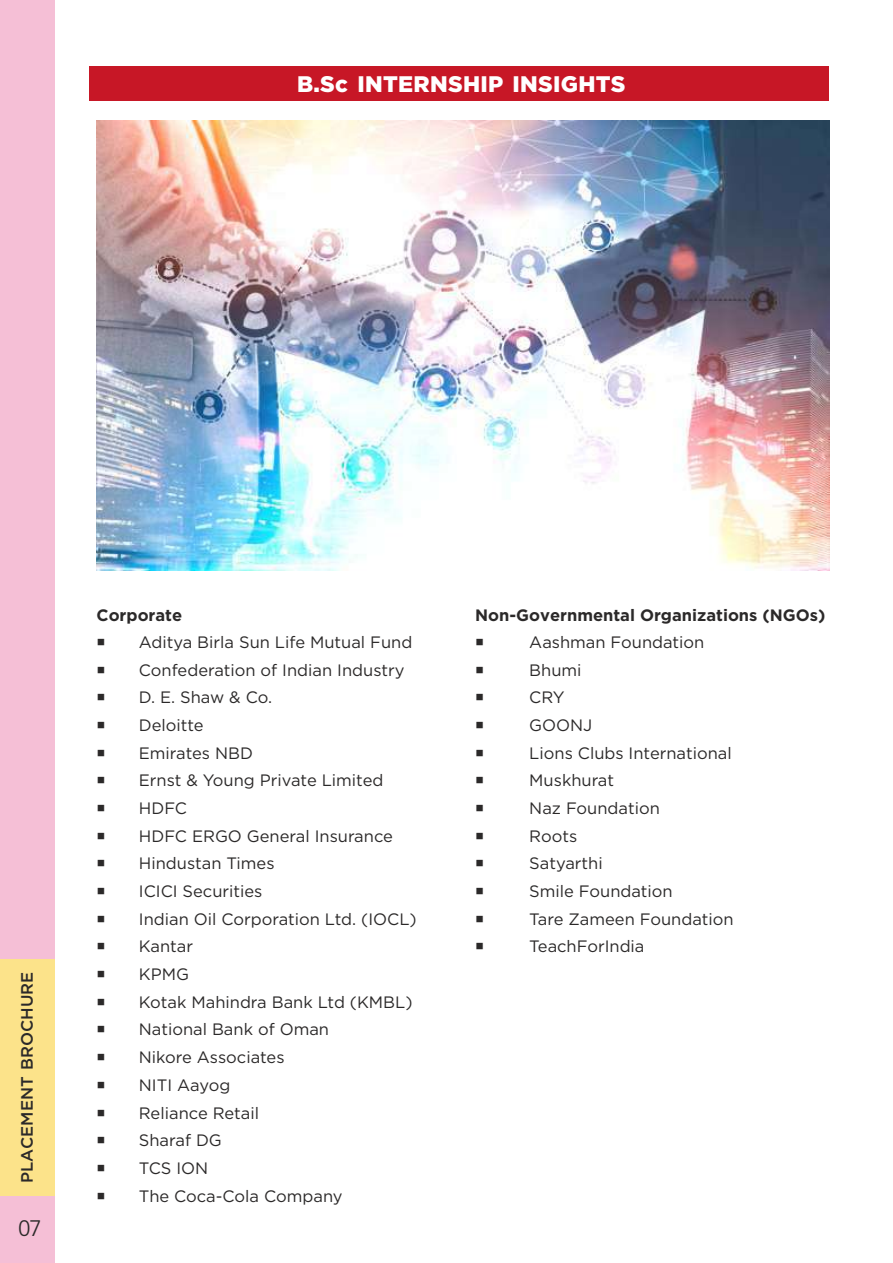
<style>
.page{position:relative;width:893px;height:1263px;background:#fff}
.page>*{position:absolute;margin:0;border:0;box-sizing:border-box;transform-origin:0 0}
.t1{font:900 22.5px "Gotham";letter-spacing:.015em;color:#fff}
.t2{font:22.5px "Bastardus Sans";color:#2b2929}
.t3{font:16.5px "Gotham";color:#2b2929}
.t4{font:700 16.5px "Gotham";color:#2b2929}
.t5{font:500 16.5px "Gotham";color:#2b2929}
</style>
<div class="page">
<div style="left:0;top:0;width:54px;height:1263px;background:#f5bfd6"></div>
<div style="left:0;top:960px;width:54px;height:236px;background:#fce38a"></div>
<div style="left:89px;top:66px;width:740px;height:35px;background:#c71726"></div>
<img style="left:97px;top:120px;width:732px;height:450px">
<h1 class="t1" style="left:297px;top:74px;width:330px">B.Sc INTERNSHIP INSIGHTS</h1>
<p class="t5" style="left:21px;top:1183px;width:213px;rotate:-90deg">PLACEMENT BROCHURE</p>
<h1 class="t2" style="left:18px;top:1215px;width:25px">07</h1>
<p class="t4" style="left:97px;top:609px;width:87px">Corporate</p>
<p class="t3" style="left:97px;top:636px;width:317px">○ Aditya Birla Sun Life Mutual Fund</p>
<p class="t3" style="left:97px;top:664px;width:309px">○ Confederation of Indian Industry</p>
<p class="t3" style="left:97px;top:691px;width:177px">○ D. E. Shaw &amp; Co.</p>
<p class="t3" style="left:97px;top:719px;width:109px">○ Deloitte</p>
<p class="t3" style="left:97px;top:747px;width:158px">○ Emirates NBD</p>
<p class="t3" style="left:97px;top:774px;width:288px">○ Ernst &amp; Young Private Limited</p>
<p class="t3" style="left:97px;top:802px;width:92px">○ HDFC</p>
<p class="t3" style="left:97px;top:830px;width:298px">○ HDFC ERGO General Insurance</p>
<p class="t3" style="left:97px;top:857px;width:180px">○ Hindustan Times</p>
<p class="t3" style="left:97px;top:885px;width:168px">○ ICICI Securities</p>
<p class="t3" style="left:97px;top:913px;width:322px">○ Indian Oil Corporation Ltd. (IOCL)</p>
<p class="t3" style="left:97px;top:940px;width:98px">○ Kantar</p>
<p class="t3" style="left:97px;top:968px;width:94px">○ KPMG</p>
<p class="t3" style="left:97px;top:996px;width:318px">○ Kotak Mahindra Bank Ltd (KMBL)</p>
<p class="t3" style="left:97px;top:1023px;width:234px">○ National Bank of Oman</p>
<p class="t3" style="left:97px;top:1051px;width:190px">○ Nikore Associates</p>
<p class="t3" style="left:97px;top:1079px;width:135px">○ NITI Aayog</p>
<p class="t3" style="left:97px;top:1106px;width:164px">○ Reliance Retail</p>
<p class="t3" style="left:97px;top:1134px;width:127px">○ Sharaf DG</p>
<p class="t3" style="left:97px;top:1162px;width:113px">○ TCS ION</p>
<p class="t3" style="left:97px;top:1189px;width:248px">○ The Coca-Cola Company</p>
<p class="t4" style="left:475px;top:609px;width:352px">Non-Governmental Organizations (NGOs)</p>
<p class="t3" style="left:529px;top:664px;width:54px">Bhumi</p>
<p class="t3" style="left:529px;top:691px;width:37px">CRY</p>
<p class="t3" style="left:529px;top:719px;width:65px">GOONJ</p>
<p class="t3" style="left:529px;top:747px;width:204px">Lions Clubs International</p>
<p class="t3" style="left:529px;top:774px;width:86px">Muskhurat</p>
<p class="t3" style="left:529px;top:802px;width:132px">Naz Foundation</p>
<p class="t3" style="left:529px;top:830px;width:49px">Roots</p>
<p class="t3" style="left:529px;top:857px;width:75px">Satyarthi</p>
<p class="t3" style="left:529px;top:885px;width:145px">Smile Foundation</p>
<p class="t3" style="left:529px;top:913px;width:206px">Tare Zameen Foundation</p>
<p class="t3" style="left:529px;top:940px;width:117px">TeachForIndia</p>
<p class="t3" style="left:529px;top:636px;width:177px">Aashman Foundation</p>
</div>
